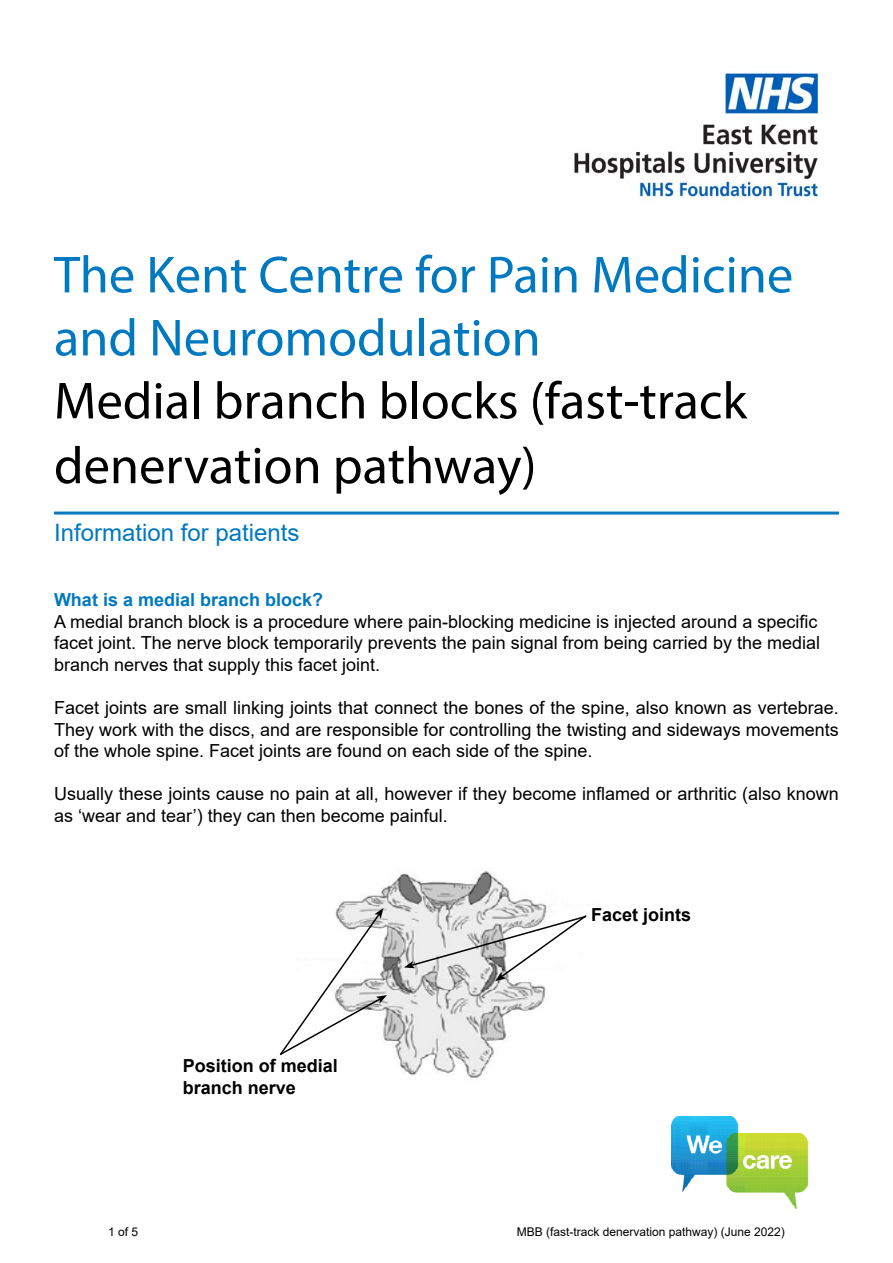
<style>
.page{position:relative;width:893px;height:1263px;background:#fff}
.page>*{position:absolute;margin:0;border:0;box-sizing:border-box;transform-origin:0 0}
.t1{font:52.5px/64.8px "Myriad Pro";color:#000}
.t2{font:52.5px/63px "Myriad Pro";color:#0079c1}
.t3{font:24px "Arial";color:#0079c1}
.t4{font:18px/21.6px "Arial";color:#000}
.t5{font:700 18px/21.6px "Arial";color:#000}
.t6{font:700 18px "Arial";color:#0079c1}
.t7{font:12px "Arial";color:#000}
</style>
<div class="page">
<hr style="left:54px;top:511px;width:785px;height:3px;background:#0b7ac0">
<img style="left:672px;top:1117px;width:136px;height:92px">
<img style="left:574px;top:73px;width:245px;height:125px">
<img style="left:338px;top:870px;width:209px;height:208px">
<svg style="left:279px;top:908px;width:108px;height:149px"></svg>
<svg style="left:404px;top:913px;width:183px;height:68px"></svg>
<p class="t2" style="left:54px;top:242px;width:741px">The Kent Centre for Pain Medicine and Neuromodulation</p>
<p class="t1" style="left:54px;top:368px;width:694px">Medial branch blocks (fast-track denervation pathway)</p>
<p class="t3" style="left:54px;top:516px;width:247px">Information for patients</p>
<p class="t6" style="left:54px;top:587px;width:271px">What is a medial branch block?</p>
<p class="t4" style="left:54px;top:610px;width:767px">A medial branch block is a procedure where pain-blocking medicine is injected around a specific facet joint. The nerve block temporarily prevents the pain signal from being carried by the medial branch nerves that supply this facet joint.</p>
<p class="t4" style="left:54px;top:697px;width:786px;text-align:justify">Facet joints are small linking joints that connect the bones of the spine, also known as vertebrae.<br>They work with the discs, and are responsible for controlling the twisting and sideways movements of the whole spine. Facet joints are found on each side of the spine.</p>
<p class="t4" style="left:54px;top:783px;width:786px">Usually these joints cause no pain at all, however if they become inflamed or arthritic (also known as ‘wear and tear’) they can then become painful.</p>
<p class="t5" style="left:183px;top:1055px;width:157px">Position of medial branch nerve</p>
<p class="t5" style="left:591px;top:904px;width:102px">Facet joints</p>
<p class="t7" style="left:108px;top:1223px;width:32px">1 of 5</p>
<p class="t7" style="left:517px;top:1223px;width:270px">MBB (fast-track denervation pathway) (June 2022)</p>
</div>
